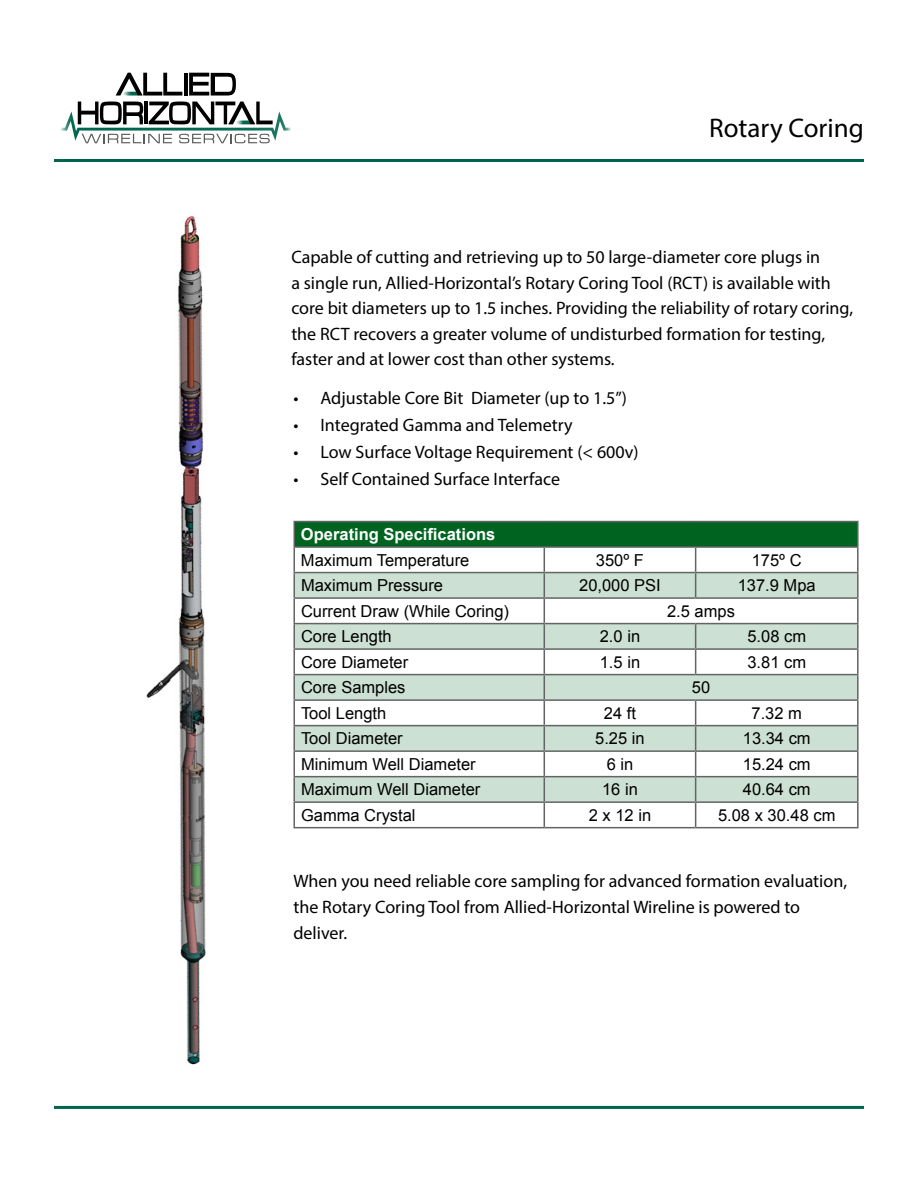
<style>
.page{position:relative;width:918px;height:1188px;background:#fff}
.page>*{position:absolute;margin:0;border:0;box-sizing:border-box;transform-origin:0 0}
.t1{font:27px "Myriad Pro";color:#000}
.t2{font:18px/25.5px "Myriad Pro";color:#000}
.t3{font:16.5px "Arial";color:#000}
.t4{font:700 16.5px "Arial";color:#fff}
</style>
<div class="page">
<div style="left:294px;top:522px;width:564px;height:25px;background:#006421"></div>
<svg style="left:295px;top:548px;width:562px;height:279px"></svg>
<svg style="left:295px;top:573px;width:562px;height:228px;fill:#cce0d3"></svg>
<hr style="left:293px;top:521px;width:251px;height:1px;background:#636466">
<hr style="left:293px;top:522px;width:2px;height:24px;background:#636466">
<hr style="left:544px;top:521px;width:152px;height:1px;background:#636466">
<hr style="left:696px;top:521px;width:163px;height:1px;background:#636466">
<hr style="left:857px;top:522px;width:2px;height:24px;background:#636466">
<hr style="left:293px;top:546px;width:251px;height:2px;background:#636466">
<hr style="left:293px;top:548px;width:2px;height:24px;background:#636466">
<hr style="left:544px;top:546px;width:152px;height:2px;background:#636466">
<hr style="left:696px;top:546px;width:163px;height:2px;background:#636466">
<hr style="left:857px;top:548px;width:2px;height:24px;background:#636466">
<hr style="left:293px;top:572px;width:251px;height:1px;background:#636466">
<hr style="left:293px;top:573px;width:2px;height:24px;background:#636466">
<hr style="left:544px;top:572px;width:152px;height:1px;background:#636466">
<hr style="left:696px;top:572px;width:163px;height:1px;background:#636466">
<svg style="left:695px;top:548px;width:1px;height:49px"></svg>
<hr style="left:857px;top:573px;width:2px;height:24px;background:#636466">
<hr style="left:293px;top:597px;width:251px;height:2px;background:#636466">
<hr style="left:293px;top:599px;width:2px;height:24px;background:#636466">
<hr style="left:544px;top:597px;width:152px;height:2px;background:#636466">
<hr style="left:696px;top:597px;width:163px;height:2px;background:#636466">
<hr style="left:857px;top:599px;width:2px;height:24px;background:#636466">
<hr style="left:293px;top:623px;width:251px;height:1px;background:#636466">
<hr style="left:293px;top:624px;width:2px;height:24px;background:#636466">
<hr style="left:544px;top:623px;width:152px;height:1px;background:#636466">
<hr style="left:696px;top:623px;width:163px;height:1px;background:#636466">
<hr style="left:857px;top:624px;width:2px;height:24px;background:#636466">
<hr style="left:293px;top:648px;width:251px;height:2px;background:#636466">
<hr style="left:293px;top:650px;width:2px;height:24px;background:#636466">
<hr style="left:544px;top:648px;width:152px;height:2px;background:#636466">
<hr style="left:696px;top:648px;width:163px;height:2px;background:#636466">
<svg style="left:695px;top:624px;width:1px;height:50px"></svg>
<hr style="left:857px;top:650px;width:2px;height:24px;background:#636466">
<hr style="left:293px;top:674px;width:251px;height:1px;background:#636466">
<hr style="left:293px;top:675px;width:2px;height:24px;background:#636466">
<hr style="left:544px;top:674px;width:152px;height:1px;background:#636466">
<hr style="left:696px;top:674px;width:163px;height:1px;background:#636466">
<hr style="left:857px;top:675px;width:2px;height:24px;background:#636466">
<hr style="left:293px;top:699px;width:251px;height:2px;background:#636466">
<hr style="left:293px;top:701px;width:2px;height:24px;background:#636466">
<hr style="left:544px;top:699px;width:152px;height:2px;background:#636466">
<hr style="left:696px;top:699px;width:163px;height:2px;background:#636466">
<hr style="left:857px;top:701px;width:2px;height:24px;background:#636466">
<hr style="left:293px;top:725px;width:251px;height:1px;background:#636466">
<hr style="left:293px;top:726px;width:2px;height:24px;background:#636466">
<hr style="left:544px;top:725px;width:152px;height:1px;background:#636466">
<hr style="left:696px;top:725px;width:163px;height:1px;background:#636466">
<hr style="left:857px;top:726px;width:2px;height:24px;background:#636466">
<hr style="left:293px;top:750px;width:251px;height:2px;background:#636466">
<hr style="left:293px;top:752px;width:2px;height:24px;background:#636466">
<hr style="left:544px;top:750px;width:152px;height:2px;background:#636466">
<hr style="left:696px;top:750px;width:163px;height:2px;background:#636466">
<hr style="left:857px;top:752px;width:2px;height:24px;background:#636466">
<hr style="left:293px;top:776px;width:251px;height:1px;background:#636466">
<hr style="left:293px;top:777px;width:2px;height:24px;background:#636466">
<hr style="left:544px;top:776px;width:152px;height:1px;background:#636466">
<hr style="left:696px;top:776px;width:163px;height:1px;background:#636466">
<hr style="left:857px;top:777px;width:2px;height:24px;background:#636466">
<hr style="left:293px;top:801px;width:251px;height:2px;background:#636466">
<hr style="left:293px;top:803px;width:2px;height:24px;background:#636466">
<hr style="left:544px;top:801px;width:152px;height:2px;background:#636466">
<svg style="left:544px;top:548px;width:1px;height:279px"></svg>
<hr style="left:696px;top:801px;width:163px;height:2px;background:#636466">
<svg style="left:695px;top:701px;width:1px;height:126px"></svg>
<hr style="left:857px;top:803px;width:2px;height:24px;background:#636466">
<hr style="left:293px;top:827px;width:251px;height:1px;background:#636466">
<hr style="left:544px;top:827px;width:152px;height:1px;background:#636466">
<hr style="left:696px;top:827px;width:163px;height:1px;background:#636466">
<img style="left:146px;top:216px;width:60px;height:849px">
<svg style="left:116px;top:73px;width:66px;height:23px"></svg>
<hr style="left:184px;top:73px;width:4px;height:23px;background:#000">
<svg style="left:189px;top:73px;width:47px;height:23px"></svg>
<svg style="left:85px;top:141px;width:87px;height:2px"></svg>
<svg style="left:179px;top:141px;width:91px;height:2px"></svg>
<img style="left:60px;top:111px;width:231px;height:30px">
<svg style="left:78px;top:102px;width:65px;height:22px"></svg>
<hr style="left:144px;top:102px;width:3px;height:22px;background:#000">
<svg style="left:149px;top:102px;width:124px;height:22px"></svg>
<hr style="left:54px;top:159px;width:810px;height:3px;background:#00654f">
<hr style="left:54px;top:1106px;width:810px;height:3px;background:#00654f">
<h1 class="t1" style="left:709px;top:111px;width:156px">Rotary Coring</h1>
<p class="t2" style="left:291px;top:244px;width:563px">Capable of cutting and retrieving up to 50 large-diameter core plugs in<br>a single run, Allied-Horizontal’s Rotary Coring Tool (RCT) is available with core bit diameters up to 1.5 inches. Providing the reliability of rotary coring, the RCT recovers a greater volume of undisturbed formation for testing, faster and at lower cost than other systems.</p>
<p class="t2" style="left:293px;top:385px;width:335px">• Adjustable Core Bit Diameter (up to 1.5”)</p>
<p class="t2" style="left:293px;top:412px;width:281px">• Integrated Gamma and Telemetry</p>
<p class="t2" style="left:293px;top:439px;width:347px">• Low Surface Voltage Requirement (&lt; 600v)</p>
<p class="t2" style="left:293px;top:466px;width:268px">• Self Contained Surface Interface</p>
<p class="t4" style="left:301px;top:523px;width:196px">Operating Specifications</p>
<p class="t3" style="left:301px;top:549px;width:170px">Maximum Temperature</p>
<p class="t3" style="left:596px;top:549px;width:50px">350º F</p>
<p class="t3" style="left:752px;top:549px;width:52px">175º C</p>
<p class="t3" style="left:301px;top:575px;width:144px">Maximum Pressure</p>
<p class="t3" style="left:579px;top:575px;width:83px">20,000 PSI</p>
<p class="t3" style="left:738px;top:575px;width:79px">137.9 Mpa</p>
<p class="t3" style="left:301px;top:600px;width:210px">Current Draw (While Coring)</p>
<p class="t3" style="left:667px;top:600px;width:69px">2.5 amps</p>
<p class="t3" style="left:301px;top:626px;width:92px">Core Length</p>
<p class="t3" style="left:600px;top:626px;width:42px">2.0 in</p>
<p class="t3" style="left:747px;top:626px;width:60px">5.08 cm</p>
<p class="t3" style="left:301px;top:651px;width:109px">Core Diameter</p>
<p class="t3" style="left:600px;top:651px;width:42px">1.5 in</p>
<p class="t3" style="left:747px;top:651px;width:60px">3.81 cm</p>
<p class="t3" style="left:301px;top:677px;width:106px">Core Samples</p>
<p class="t3" style="left:692px;top:677px;width:20px">50</p>
<p class="t3" style="left:301px;top:702px;width:87px">Tool Length</p>
<p class="t3" style="left:604px;top:702px;width:34px">24 ft</p>
<p class="t3" style="left:752px;top:702px;width:52px">7.32 m</p>
<p class="t3" style="left:301px;top:728px;width:103px">Tool Diameter</p>
<p class="t3" style="left:595px;top:728px;width:51px">5.25 in</p>
<p class="t3" style="left:743px;top:728px;width:69px">13.34 cm</p>
<p class="t3" style="left:301px;top:753px;width:176px">Minimum Well Diameter</p>
<p class="t3" style="left:607px;top:753px;width:28px">6 in</p>
<p class="t3" style="left:743px;top:753px;width:69px">15.24 cm</p>
<p class="t3" style="left:301px;top:779px;width:181px">Maximum Well Diameter</p>
<p class="t3" style="left:602px;top:779px;width:37px">16 in</p>
<p class="t3" style="left:743px;top:779px;width:69px">40.64 cm</p>
<p class="t3" style="left:301px;top:804px;width:116px">Gamma Crystal</p>
<p class="t3" style="left:589px;top:804px;width:64px">2 x 12 in</p>
<p class="t3" style="left:718px;top:804px;width:119px">5.08 x 30.48 cm</p>
<p class="t2" style="left:293px;top:868px;width:555px">When you need reliable core sampling for advanced formation evaluation, the Rotary Coring Tool from Allied-Horizontal Wireline is powered to deliver.</p>
</div>
